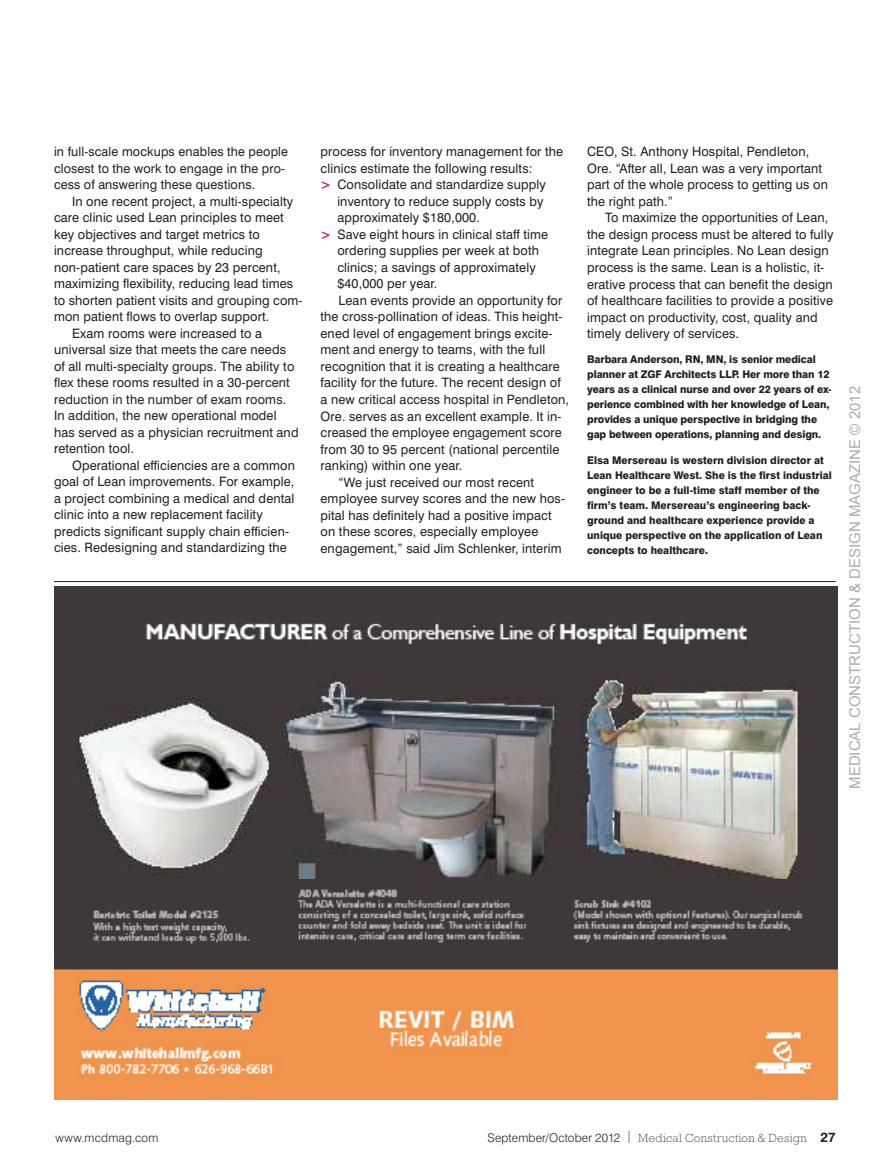
<style>
.page{position:relative;width:878px;height:1175px;background:#fff}
.page>*{position:absolute;margin:0;border:0;box-sizing:border-box;transform-origin:0 0}
.t1{font:15px "Arial";color:rgb(0 0 0/.33)}
.t2{font:12.9px/16.5px "Swiss 721 BT";letter-spacing:.01em;color:#231f20}
.t3{font:300 12px "Rockwell";letter-spacing:.02em;color:#57585a}
.t4{font:300 12px "Swiss 721 BT";letter-spacing:.015em;color:#231f20}
.t5{font:800 10.65px/15px "Swiss 721 BT";color:#231f20}
.s1{font-weight:700;color:#cc1472}
.s2{font-family:"Swiss 721 BT";color:#231f20}
.s3{font-family:"Swiss 721 BT";font-weight:700;font-size:13.5px;color:#231f20}
</style>
<div class="page">
<hr style="left:54px;top:581px;width:781px;height:1px;background:#231f20">
<img style="left:54px;top:586px;width:783px;height:514px">
<p class="t2" style="left:54px;top:143px;width:235px">in full-scale mockups enables the people closest to the work to engage in the pro&shy;cess of answering these questions.</p>
<p class="t2" style="left:72px;top:193px;width:223px">In one recent project, a multi-specialty</p>
<p class="t2" style="left:54px;top:209px;width:231px">care clinic used Lean principles to meet</p>
<p class="t2" style="left:54px;top:226px;width:207px">key objectives and target metrics to</p>
<p class="t2" style="left:54px;top:242px;width:210px">increase throughput, while reducing</p>
<p class="t2" style="left:54px;top:259px;width:228px">non-patient care spaces by 23 percent,</p>
<p class="t2" style="left:54px;top:275px;width:241px">maximizing flexibility, reducing lead times</p>
<p class="t2" style="left:54px;top:292px;width:250px">to shorten patient visits and grouping com-</p>
<p class="t2" style="left:54px;top:308px;width:217px">mon patient flows to overlap support.</p>
<p class="t2" style="left:72px;top:325px;width:191px">Exam rooms were increased to a</p>
<p class="t2" style="left:54px;top:341px;width:233px">universal size that meets the care needs</p>
<p class="t2" style="left:54px;top:358px;width:242px">of all multi-specialty groups. The ability to</p>
<p class="t2" style="left:54px;top:374px;width:237px">flex these rooms resulted in a 30-percent</p>
<p class="t2" style="left:54px;top:391px;width:234px">reduction in the number of exam rooms.</p>
<p class="t2" style="left:54px;top:407px;width:224px">In addition, the new operational model</p>
<p class="t2" style="left:54px;top:424px;width:246px">has served as a physician recruitment and</p>
<p class="t2" style="left:54px;top:440px;width:81px">retention tool.</p>
<p class="t2" style="left:72px;top:457px;width:224px">Operational efficiencies are a common</p>
<p class="t2" style="left:54px;top:473px;width:242px">goal of Lean improvements. For example,</p>
<p class="t2" style="left:54px;top:490px;width:242px">a project combining a medical and dental</p>
<p class="t2" style="left:54px;top:506px;width:210px">clinic into a new replacement facility</p>
<p class="t2" style="left:54px;top:523px;width:236px">predicts significant supply chain efficien-</p>
<p class="t2" style="left:54px;top:539px;width:234px">cies. Redesigning and standardizing the</p>
<p class="t2" style="left:320px;top:143px;width:244px">process for inventory management for the</p>
<p class="t2" style="left:320px;top:160px;width:213px">clinics estimate the following results:</p>
<p class="t2" style="left:320px;top:176px;width:227px"><span class="s1">&gt;</span> Consolidate and standardize supply</p>
<p class="t2" style="left:337px;top:193px;width:208px">inventory to reduce supply costs by</p>
<p class="t2" style="left:337px;top:209px;width:144px">approximately $180,000.</p>
<p class="t2" style="left:320px;top:226px;width:229px"><span class="s1">&gt;</span> Save eight hours in clinical staff time</p>
<p class="t2" style="left:337px;top:242px;width:203px">ordering supplies per week at both</p>
<p class="t2" style="left:337px;top:259px;width:200px">clinics; a savings of approximately</p>
<p class="t2" style="left:337px;top:275px;width:101px">$40,000 per year.</p>
<p class="t2" style="left:338px;top:292px;width:225px">Lean events provide an opportunity for</p>
<p class="t2" style="left:320px;top:308px;width:243px">the cross-pollination of ideas. This height-</p>
<p class="t2" style="left:320px;top:325px;width:233px">ened level of engagement brings excite-</p>
<p class="t2" style="left:320px;top:341px;width:226px">ment and energy to teams, with the full</p>
<p class="t2" style="left:320px;top:358px;width:241px">recognition that it is creating a healthcare</p>
<p class="t2" style="left:320px;top:374px;width:242px">facility for the future. The recent design of</p>
<p class="t2" style="left:320px;top:391px;width:250px">a new critical access hospital in Pendleton,</p>
<p class="t2" style="left:320px;top:407px;width:242px">Ore. serves as an excellent example. It in-</p>
<p class="t2" style="left:320px;top:424px;width:243px">creased the employee engagement score</p>
<p class="t2" style="left:320px;top:440px;width:240px">from 30 to 95 percent (national percentile</p>
<p class="t2" style="left:320px;top:457px;width:143px">ranking) within one year.</p>
<p class="t2" style="left:338px;top:473px;width:197px">“We just received our most recent</p>
<p class="t2" style="left:320px;top:490px;width:246px">employee survey scores and the new hos-</p>
<p class="t2" style="left:320px;top:506px;width:232px">pital has definitely had a positive impact</p>
<p class="t2" style="left:320px;top:523px;width:219px">on these scores, especially employee</p>
<p class="t2" style="left:320px;top:539px;width:242px">engagement,” said Jim Schlenker, interim</p>
<p class="t2" style="left:587px;top:143px;width:242px">CEO, St. Anthony Hospital, Pendleton, Ore. “After all, Lean was a very important part of the whole process to getting us on the right path.”</p>
<p class="t2" style="left:587px;top:209px;width:248px;text-indent:18px">To maximize the opportunities of Lean, the design process must be altered to fully integrate Lean principles. No Lean design process is the same. Lean is a holistic, it&shy;erative process that can benefit the design of healthcare facilities to provide a positive impact on productivity, cost, quality and timely delivery of services.</p>
<p class="t5" style="left:587px;top:352px;width:246px">Barbara Anderson, RN, MN, is senior medical planner at ZGF Architects LLP. Her more than 12 years as a clinical nurse and over 22 years of ex&shy;perience combined with her knowledge of Lean, provides a unique perspective in bridging the gap between operations, planning and design.</p>
<p class="t5" style="left:587px;top:452px;width:246px">Elsa Mersereau is western division director at Lean Healthcare West. She is the first industrial engineer to be a full-time staff member of the firm’s team. Mersereau’s engineering back&shy;ground and healthcare experience provide a unique perspective on the application of Lean concepts to healthcare.</p>
<p class="t1" style="left:845px;top:789px;width:404px;rotate:-90deg">MEDICAL CONSTRUCTION &amp; DESIGN MAGAZINE © 2012</p>
<p class="t4" style="left:56px;top:1130px;width:104px">www.mcdmag.com</p>
<p class="t3" style="left:487px;top:1130px;width:350px"><span class="s2">September/October 2012 |</span> Medical Construction &amp; Design <span class="s3">27</span></p>
</div>
